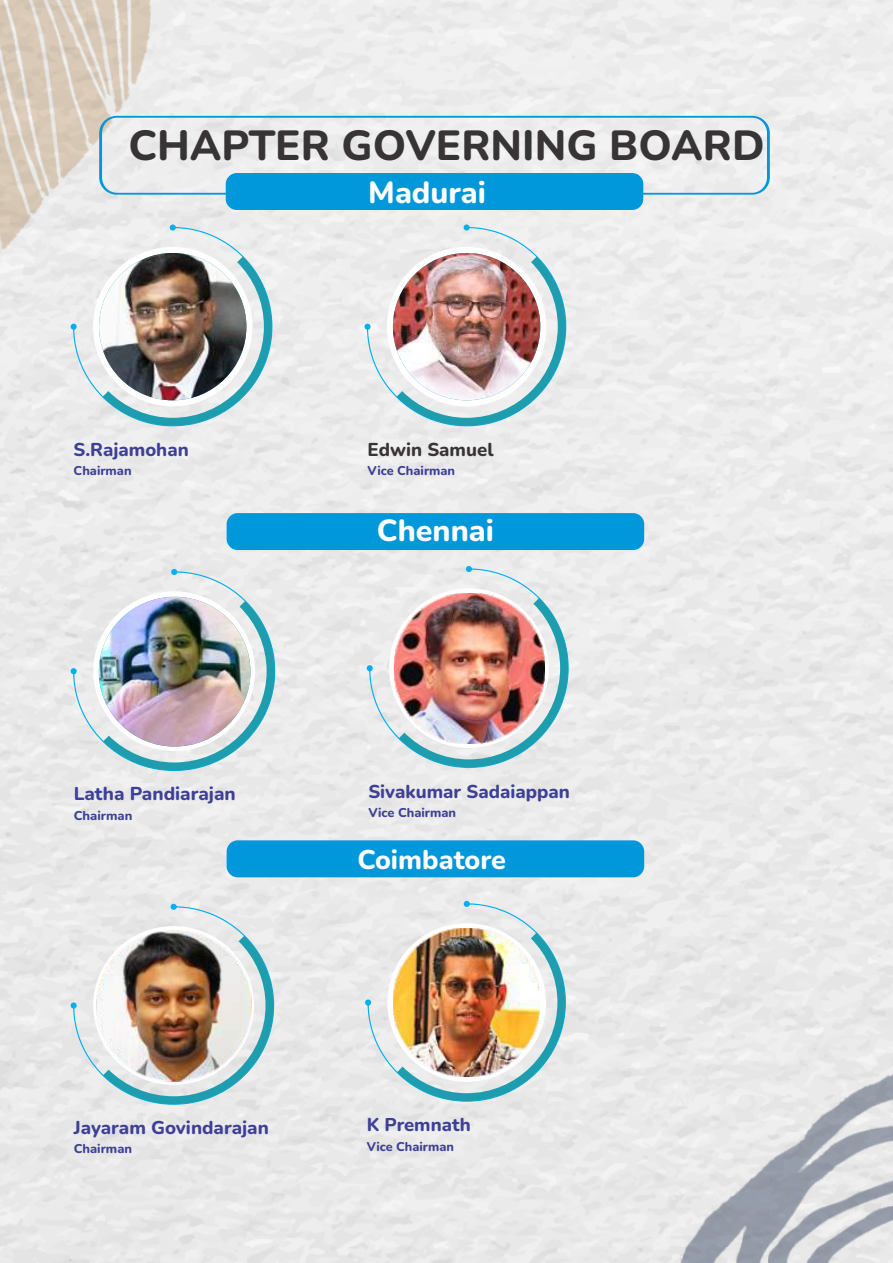
<style>
.page{position:relative;width:893px;height:1263px;background:#fff}
.page>*{position:absolute;margin:0;border:0;box-sizing:border-box;transform-origin:0 0}
.t1{font:800 42px "Nunito";color:#373435}
.t2{font:800 30.45px "Nunito";color:#fefefe}
.t3{font:800 27px "Nunito";color:#fefefe}
.t4{font:800 18.6px "Nunito";color:#3e4095}
.t5{font:800 18.6px "Nunito";color:#373435}
.t6{font:800 18.45px "Nunito";color:#3e4095}
.t7{font:800 12.75px "Nunito";color:#3e4095}
.t8{font:800 12.6px "Nunito";color:#3e4095}
</style>
<div class="page">
<div style="left:0;top:0;width:892px;height:1263px;background:#ebebeb"></div>
<img style="left:0;top:0;width:150px;height:285px">
<img style="left:676px;top:1073px;width:216px;height:190px">
<div style="left:99px;top:116px;width:671px;height:79px;border:2px solid #0098da;border-radius:16px"></div>
<div style="left:226px;top:173px;width:417px;height:37px;background:#0098da;border-radius:11px"></div>
<img style="left:71px;top:224px;width:201px;height:202px">
<img style="left:364px;top:224px;width:202px;height:202px">
<div style="left:227px;top:513px;width:417px;height:37px;background:#0098da;border-radius:11px"></div>
<svg style="left:71px;top:569px;width:204px;height:202px"></svg>
<svg style="left:367px;top:566px;width:202px;height:202px"></svg>
<img style="left:99px;top:597px;width:151px;height:149px;border-radius:50%">
<img style="left:394px;top:593px;width:150px;height:150px">
<div style="left:227px;top:840px;width:417px;height:37px;background:#0098da;border-radius:11px"></div>
<svg style="left:71px;top:904px;width:203px;height:201px;background:#cddfe2"></svg>
<svg style="left:365px;top:901px;width:201px;height:201px"></svg>
<img style="left:96px;top:930px;width:156px;height:153px">
<img style="left:393px;top:928px;width:147px;height:149px">
<h1 class="t1" style="left:128px;top:117px;width:638px">CHAPTER GOVERNING BOARD</h1>
<h2 class="t2" style="left:368px;top:172px;width:119px">Madurai</h2>
<p class="t4" style="left:74px;top:437px;width:117px">S.Rajamohan</p>
<p class="t7" style="left:74px;top:462px;width:59px">Chairman</p>
<p class="t4" style="left:74px;top:781px;width:164px">Latha Pandiarajan</p>
<p class="t7" style="left:74px;top:807px;width:60px">Chairman</p>
<p class="t5" style="left:367px;top:437px;width:127px">Edwin Samuel</p>
<p class="t7" style="left:367px;top:462px;width:89px">Vice Chairman</p>
<h2 class="t2" style="left:377px;top:511px;width:119px">Chennai</h2>
<p class="t4" style="left:368px;top:779px;width:203px">Sivakumar Sadaiappan</p>
<p class="t7" style="left:368px;top:804px;width:89px">Vice Chairman</p>
<h3 class="t3" style="left:358px;top:841px;width:150px">Coimbatore</h3>
<p class="t6" style="left:74px;top:1115px;width:197px">Jayaram Govindarajan</p>
<p class="t8" style="left:74px;top:1140px;width:60px">Chairman</p>
<p class="t6" style="left:367px;top:1113px;width:106px">K Premnath</p>
<p class="t8" style="left:367px;top:1138px;width:89px">Vice Chairman</p>
</div>
